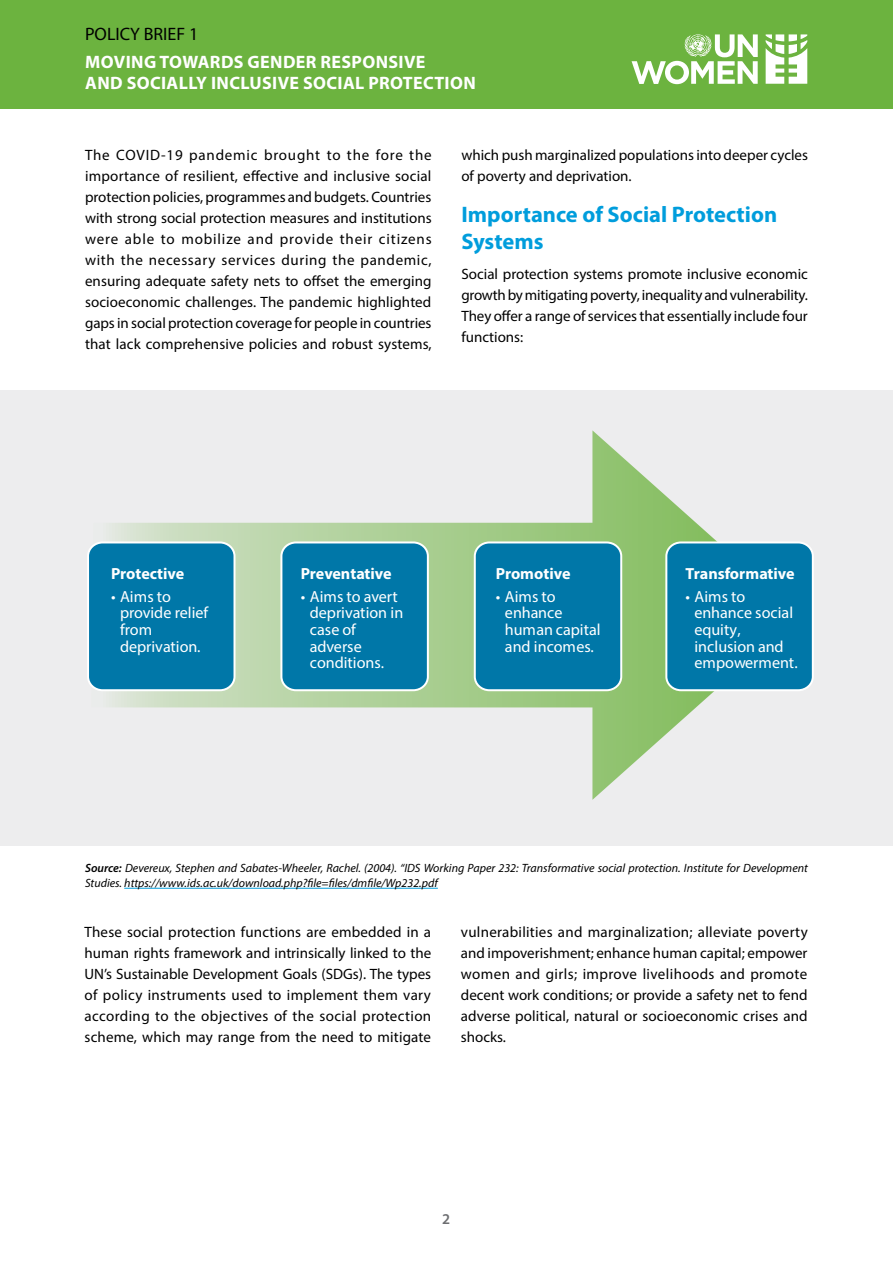
<style>
.page{position:relative;width:893px;height:1263px;background:#fff}
.page>*{position:absolute;margin:0;border:0;box-sizing:border-box;transform-origin:0 0}
.New_Heading_2{font:700 22.5px/27px "Myriad Pro";color:#009ddc}
.t1{font:700 18px/21px "Myriad Pro";letter-spacing:.02em;color:#fff}
.t2{font:18px "Myriad Pro";color:#000}
.t3{font:16.05px/16.5px "Myriad Pro";color:#fff}
.t4{font:700 16.05px "Myriad Pro";color:#fff}
.t5{font:15px/21px "Myriad Pro";letter-spacing:.005em;color:#000;text-align:justify}
.t6{font:600 15px "Myriad Pro";color:#6d6e71}
.t7{font:italic 12px/15px "Myriad Pro";color:#000}
.s1{font-weight:600}
</style>
<div class="page">
<div style="left:0;top:0;width:893px;height:108px;background:#6cb33f"></div>
<svg style="left:632px;top:34px;width:126px;height:50px"></svg>
<svg style="left:766px;top:34px;width:41px;height:50px"></svg>
<div style="left:0;top:390px;width:893px;height:456px;background:#ededee"></div>
<svg style="left:109px;top:430px;width:608px;height:370px"></svg>
<div style="left:87px;top:541px;width:148px;height:150px;background:#0077a8;border:2px solid #fff;border-radius:14px"></div>
<div style="left:280px;top:541px;width:149px;height:150px;background:#0077a8;border:2px solid #fff;border-radius:14px"></div>
<div style="left:474px;top:541px;width:148px;height:150px;background:#0077a8;border:2px solid #fff;border-radius:14px"></div>
<div style="left:665px;top:541px;width:149px;height:150px;background:#0077a8;border:2px solid #fff;border-radius:14px"></div>
<hr style="left:124px;top:888px;width:314px;height:1px;background:#009ddc">
<p class="t2" style="left:85px;top:23px;width:115px">POLICY BRIEF 1</p>
<p class="t1" style="left:85px;top:50px;width:392px">MOVING TOWARDS GENDER RESPONSIVE<br>AND SOCIALLY INCLUSIVE SOCIAL PROTECTION</p>
<p class="t5" style="left:85px;top:144px;width:348px">The COVID-19 pandemic brought to the fore the importance of resilient, effective and inclusive social protection policies, programmes and budgets. Countries with strong social protection measures and institutions were able to mobilize and provide their citizens with the necessary services during the pandemic, ensuring adequate safety nets to offset the emerging socioeconomic challenges. The pandemic highlighted gaps in social protection coverage for people in countries that lack comprehensive policies and robust systems,</p>
<p class="t5" style="left:461px;top:144px;width:348px">which push marginalized populations into deeper cycles of poverty and deprivation.</p>
<h2 class="New_Heading_2" style="left:461px;top:200px;width:317px">Importance of Social Protection<br>Systems</h2>
<p class="t5" style="left:461px;top:263px;width:348px">Social protection systems promote inclusive economic growth by mitigating poverty, inequality and vulnerability.<br>They offer a range of services that essentially include four functions:</p>
<p class="t4" style="left:111px;top:563px;width:75px">Protective</p>
<p class="t3" style="left:120px;top:588px;width:90px;text-indent:-9px">• Aims to provide relief from deprivation.</p>
<p class="t4" style="left:301px;top:563px;width:92px">Preventative</p>
<p class="t3" style="left:310px;top:588px;width:95px;text-indent:-9px">• Aims to avert deprivation in case of adverse conditions.</p>
<p class="t4" style="left:496px;top:563px;width:76px">Promotive</p>
<p class="t3" style="left:505px;top:588px;width:97px;text-indent:-9px">• Aims to enhance human capital and incomes.</p>
<p class="t4" style="left:685px;top:563px;width:111px">Transformative</p>
<p class="t3" style="left:694px;top:588px;width:105px;text-indent:-9px">• Aims to enhance social equity, inclusion and empowerment.</p>
<p class="t7" style="left:85px;top:860px;width:724px"><span class="s1">Source:</span> Devereux, Stephen and Sabates-Wheeler, Rachel. (2004). “IDS Working Paper 232: Transformative social protection. Institute for Development<br>Studies. https://www.ids.ac.uk/download.php?file=files/dmfile/Wp232.pdf</p>
<p class="t5" style="left:85px;top:921px;width:348px">These social protection functions are embedded in a human rights framework and intrinsically linked to the UN’s Sustainable Development Goals (SDGs). The types of policy instruments used to implement them vary according to the objectives of the social protection scheme, which may range from the need to mitigate</p>
<p class="t5" style="left:461px;top:921px;width:348px">vulnerabilities and marginalization; alleviate poverty and impoverishment; enhance human capital; empower women and girls; improve livelihoods and promote decent work conditions; or provide a safety net to fend adverse political, natural or socioeconomic crises and shocks.</p>
<p class="t6" style="left:442px;top:1209px;width:10px">2</p>
</div>
